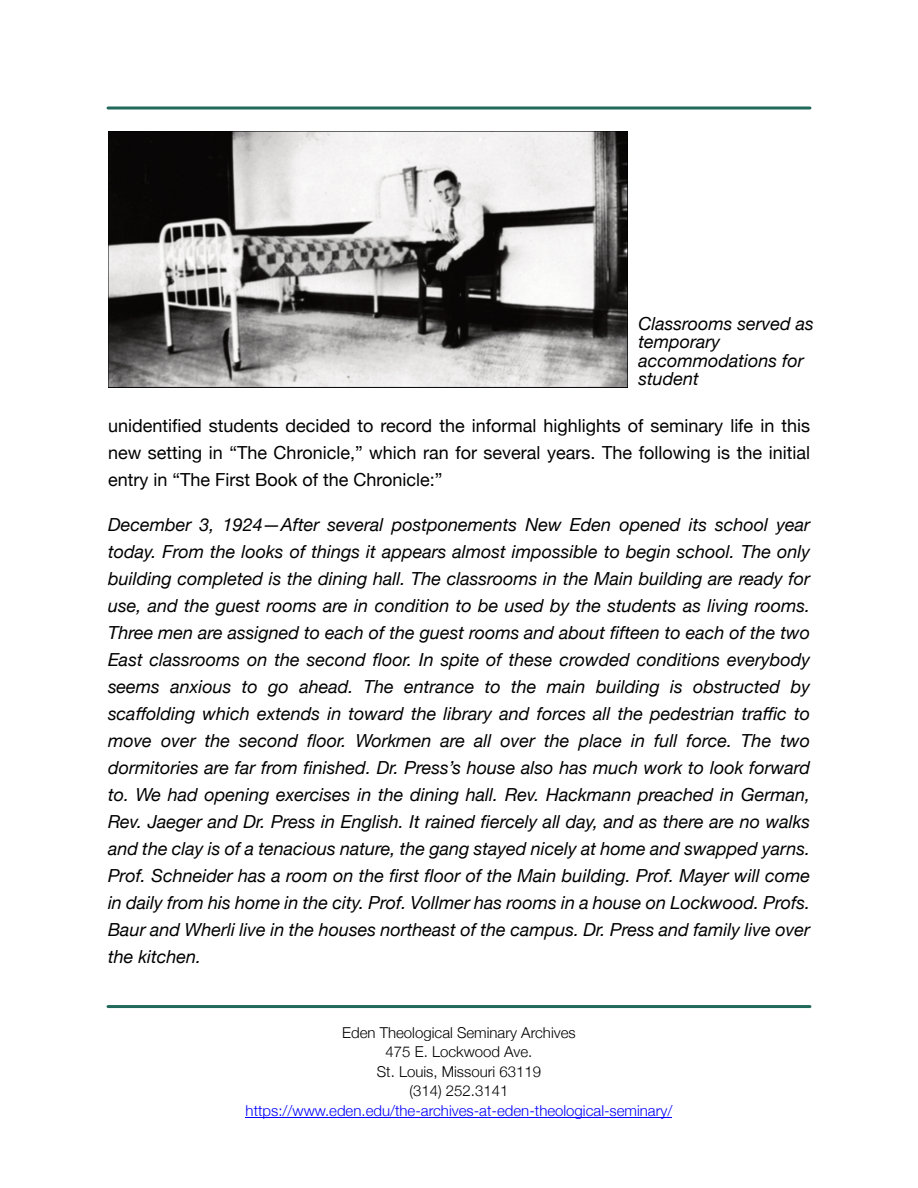
<style>
.page{position:relative;width:918px;height:1188px;background:#fff}
.page>*{position:absolute;margin:0;border:0;box-sizing:border-box;transform-origin:0 0}
.t1{font:italic 18px/27px "Helvetica Neue";color:#000;text-align:justify}
.t2{font:18px/27px "Helvetica Neue";color:#000;text-align:justify}
.t3{font:300 15px/19.5px "Helvetica Neue";color:#000;text-align:center}
.t4{font:300 15px "Helvetica Neue";color:#00f}
</style>
<div class="page">
<hr style="left:108px;top:1005px;width:702px;height:3px;background:#21695b">
<hr style="left:246px;top:1117px;width:426px;height:1px;background:#00f">
<svg style="left:108px;top:106px;width:702px;height:4px;background:#588e83"></svg>
<img style="left:110px;top:133px;width:516px;height:252px">
<div style="left:108px;top:131px;width:520px;height:256px;border:1px solid #000"></div>
<p class="t1" style="left:638px;top:314px;width:177px;line-height:18.5px;text-align:left">Classrooms served as temporary accommodations for student</p>
<p class="t2" style="left:108px;top:412px;width:704px">unidentified students decided to record the informal highlights of seminary life in this new setting in “The Chronicle,” which ran for several years. The following is the initial entry in “The First Book of the Chronicle:”</p>
<p class="t1" style="left:108px;top:511px;width:704px">December 3, 1924—After several postponements New Eden opened its school year today. From the looks of things it appears almost impossible to begin school. The only building completed is the dining hall. The classrooms in the Main building are ready for use, and the guest rooms are in condition to be used by the students as living rooms.<br>Three men are assigned to each of the guest rooms and about fifteen to each of the two East classrooms on the second floor. In spite of these crowded conditions everybody seems anxious to go ahead. The entrance to the main building is obstructed by scaffolding which extends in toward the library and forces all the pedestrian traffic to move over the second floor. Workmen are all over the place in full force. The two dormitories are far from finished. Dr. Press’s house also has much work to look forward to. We had opening exercises in the dining hall. Rev. Hackmann preached in German, Rev. Jaeger and Dr. Press in English. It rained fiercely all day, and as there are no walks and the clay is of a tenacious nature, the gang stayed nicely at home and swapped yarns.<br>Prof. Schneider has a room on the first floor of the Main building. Prof. Mayer will come in daily from his home in the city. Prof. Vollmer has rooms in a house on Lockwood. Profs.<br>Baur and Wherli live in the houses northeast of the campus. Dr. Press and family live over the kitchen.</p>
<p class="t3" style="left:342px;top:1023px;width:235px">Eden Theological Seminary Archives<br>475 E. Lockwood Ave.<br>St. Louis, Missouri 63119<br>(314) 252.3141</p>
<p class="t4" style="left:246px;top:1101px;width:428px">https://www.eden.edu/the-archives-at-eden-theological-seminary/</p>
</div>
